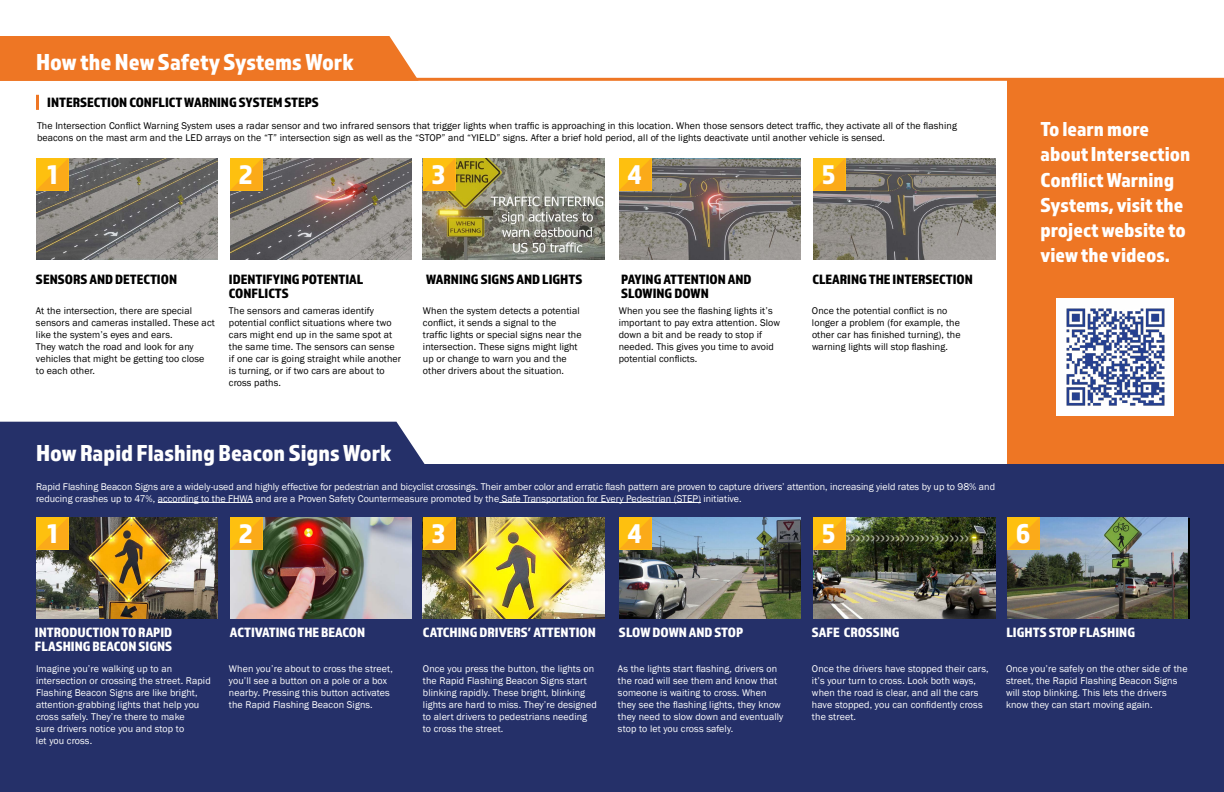
<style>
.page{position:relative;width:1224px;height:792px;background:#fff}
.page>*{position:absolute;margin:0;border:0;box-sizing:border-box;transform-origin:0 0}
.t1{font:28.1px "Almaq Refined";color:#fff}
.t2{font:24px "Almaq Refined";color:#fff}
.t3{font:21px/25.2px "Almaq Refined";color:#fff}
.t4{font:14px/14px "Almaq Refined";color:#000}
.t5{font:14px/14px "Almaq Refined";color:#fff}
.t6{font:10px/12px "Franklin Gothic";letter-spacing:.01em;color:#fff}
.t7{font:10px/12px "Franklin Gothic";letter-spacing:.01em;color:#000}
</style>
<div class="page">
<div style="left:1008px;top:79px;width:216px;height:713px;background:#ee7624"></div>
<div style="left:0;top:36px;width:419px;height:42px;background:#ee7624"></div>
<div style="left:0;top:465px;width:1224px;height:327px;background:#253069"></div>
<div style="left:0;top:422px;width:426px;height:43px;background:#253069"></div>
<hr style="left:0;top:78px;width:1224px;height:3px;background:#ee7624">
<img style="left:36px;top:159px;width:182px;height:101px">
<img style="left:36px;top:518px;width:182px;height:101px">
<img style="left:230px;top:159px;width:182px;height:101px">
<img style="left:230px;top:518px;width:182px;height:101px">
<img style="left:423px;top:159px;width:182px;height:101px">
<img style="left:423px;top:518px;width:182px;height:101px">
<img style="left:619px;top:159px;width:182px;height:101px">
<img style="left:619px;top:518px;width:182px;height:101px">
<img style="left:813px;top:159px;width:182px;height:101px">
<img style="left:813px;top:518px;width:182px;height:101px">
<img style="left:1008px;top:518px;width:180px;height:101px">
<hr style="left:158px;top:502px;width:95px;height:1px;background:#fff">
<hr style="left:499px;top:502px;width:202px;height:1px;background:#fff">
<hr style="left:36px;top:95px;width:3px;height:15px;background:#ee7624">
<svg style="left:36px;top:158px;width:32px;height:32px"></svg>
<svg style="left:36px;top:517px;width:32px;height:32px"></svg>
<svg style="left:230px;top:158px;width:32px;height:32px"></svg>
<svg style="left:230px;top:517px;width:32px;height:32px"></svg>
<svg style="left:423px;top:158px;width:32px;height:32px"></svg>
<svg style="left:423px;top:517px;width:32px;height:32px"></svg>
<svg style="left:619px;top:158px;width:32px;height:32px"></svg>
<svg style="left:619px;top:517px;width:32px;height:32px"></svg>
<svg style="left:813px;top:158px;width:32px;height:32px"></svg>
<svg style="left:813px;top:517px;width:32px;height:32px"></svg>
<svg style="left:1008px;top:517px;width:32px;height:32px"></svg>
<img style="left:1057px;top:298px;width:117px;height:118px">
<h2 class="t2" style="left:36px;top:48px;width:319px">How the New Safety Systems Work</h2>
<h3 class="t4" style="left:47px;top:95px;width:273px">INTERSECTION CONFLICT WARNING SYSTEM STEPS</h3>
<p class="t7" style="left:37px;top:120px;width:921px">The Intersection Conflict Warning System uses a radar sensor and two infrared sensors that trigger lights when traffic is approaching in this location. When those sensors detect traffic, they activate all of the flashing beacons on the mast arm and the LED arrays on the “T” intersection sign as well as the “STOP” and “YIELD” signs. After a brief hold period, all of the lights deactivate until another vehicle is sensed.</p>
<h1 class="t1" style="left:47px;top:157px;width:12px">1</h1>
<h1 class="t1" style="left:239px;top:157px;width:15px">2</h1>
<h1 class="t1" style="left:432px;top:157px;width:14px">3</h1>
<h1 class="t1" style="left:628px;top:157px;width:16px">4</h1>
<h1 class="t1" style="left:822px;top:157px;width:15px">5</h1>
<h3 class="t4" style="left:36px;top:272px;width:143px">SENSORS AND DETECTION</h3>
<h3 class="t4" style="left:229px;top:272px;width:136px">IDENTIFYING POTENTIAL<br>CONFLICTS</h3>
<h3 class="t4" style="left:426px;top:272px;width:158px">WARNING SIGNS AND LIGHTS</h3>
<h3 class="t4" style="left:621px;top:272px;width:132px">PAYING ATTENTION AND<br>SLOWING DOWN</h3>
<h3 class="t4" style="left:813px;top:272px;width:162px">CLEARING THE INTERSECTION</h3>
<p class="t7" style="left:36px;top:305px;width:180px">At the intersection, there are special sensors and cameras installed. These act like the system’s eyes and ears.<br>They watch the road and look for any vehicles that might be getting too close to each other.</p>
<p class="t7" style="left:229px;top:305px;width:174px">The sensors and cameras identify potential conflict situations where two cars might end up in the same spot at the same time. The sensors can sense if one car is going straight while another is turning, or if two cars are about to cross paths.</p>
<p class="t7" style="left:423px;top:305px;width:160px">When the system detects a potential conflict, it sends a signal to the traffic lights or special signs near the intersection. These signs might light up or change to warn you and the other drivers about the situation.</p>
<p class="t7" style="left:619px;top:305px;width:163px">When you see the flashing lights it’s important to pay extra attention. Slow down a bit and be ready to stop if needed. This gives you time to avoid potential conflicts.</p>
<p class="t7" style="left:812px;top:305px;width:150px">Once the potential conflict is no longer a problem (for example, the other car has finished turning), the warning lights will stop flashing.</p>
<h3 class="t3" style="left:1041px;top:116px;width:151px">To learn more about Intersection<br>Conflict Warning<br>Systems, visit the project website to view the videos.</h3>
<h2 class="t2" style="left:36px;top:438px;width:357px">How Rapid Flashing Beacon Signs Work</h2>
<p class="t6" style="left:36px;top:481px;width:961px">Rapid Flashing Beacon Signs are a widely-used and highly effective for pedestrian and bicyclist crossings. Their amber color and erratic flash pattern are proven to capture drivers’ attention, increasing yield rates by up to 98% and reducing crashes up to 47%, according to the FHWA and are a Proven Safety Countermeasure promoted by the Safe Transportation for Every Pedestrian (STEP) initiative.</p>
<h1 class="t1" style="left:47px;top:516px;width:12px">1</h1>
<h1 class="t1" style="left:239px;top:516px;width:15px">2</h1>
<h1 class="t1" style="left:432px;top:516px;width:14px">3</h1>
<h1 class="t1" style="left:628px;top:516px;width:16px">4</h1>
<h1 class="t1" style="left:822px;top:516px;width:15px">5</h1>
<h1 class="t1" style="left:1016px;top:516px;width:16px">6</h1>
<h3 class="t5" style="left:35px;top:625px;width:139px">INTRODUCTION TO RAPID<br>FLASHING BEACON SIGNS</h3>
<p class="t6" style="left:36px;top:663px;width:176px">Imagine you’re walking up to an intersection or crossing the street. Rapid Flashing Beacon Signs are like bright, attention-grabbing lights that help you cross safely. They’re there to make<br>sure drivers notice you and stop to<br>let you cross.</p>
<h3 class="t5" style="left:230px;top:625px;width:137px">ACTIVATING THE BEACON</h3>
<p class="t6" style="left:229px;top:663px;width:165px">When you’re about to cross the street, you’ll see a button on a pole or a box nearby. Pressing this button activates the Rapid Flashing Beacon Signs.</p>
<h3 class="t5" style="left:423px;top:625px;width:174px">CATCHING DRIVERS’ ATTENTION</h3>
<p class="t6" style="left:423px;top:663px;width:175px">Once you press the button, the lights on the Rapid Flashing Beacon Signs start blinking rapidly. These bright, blinking lights are hard to miss. They’re designed to alert drivers to pedestrians needing to cross the street.</p>
<h3 class="t5" style="left:619px;top:625px;width:126px">SLOW DOWN AND STOP</h3>
<p class="t6" style="left:618px;top:663px;width:167px">As the lights start flashing, drivers on the road will see them and know that someone is waiting to cross. When they see the flashing lights, they know they need to slow down and eventually stop to let you cross safely.</p>
<h3 class="t5" style="left:812px;top:625px;width:89px">SAFE CROSSING</h3>
<p class="t6" style="left:812px;top:663px;width:178px">Once the drivers have stopped their cars, it’s your turn to cross. Look both ways, when the road is clear, and all the cars have stopped, you can confidently cross the street.</p>
<h3 class="t5" style="left:1007px;top:625px;width:130px">LIGHTS STOP FLASHING</h3>
<p class="t6" style="left:1006px;top:663px;width:183px">Once you’re safely on the other side of the street, the Rapid Flashing Beacon Signs will stop blinking. This lets the drivers know they can start moving again.</p>
</div>
